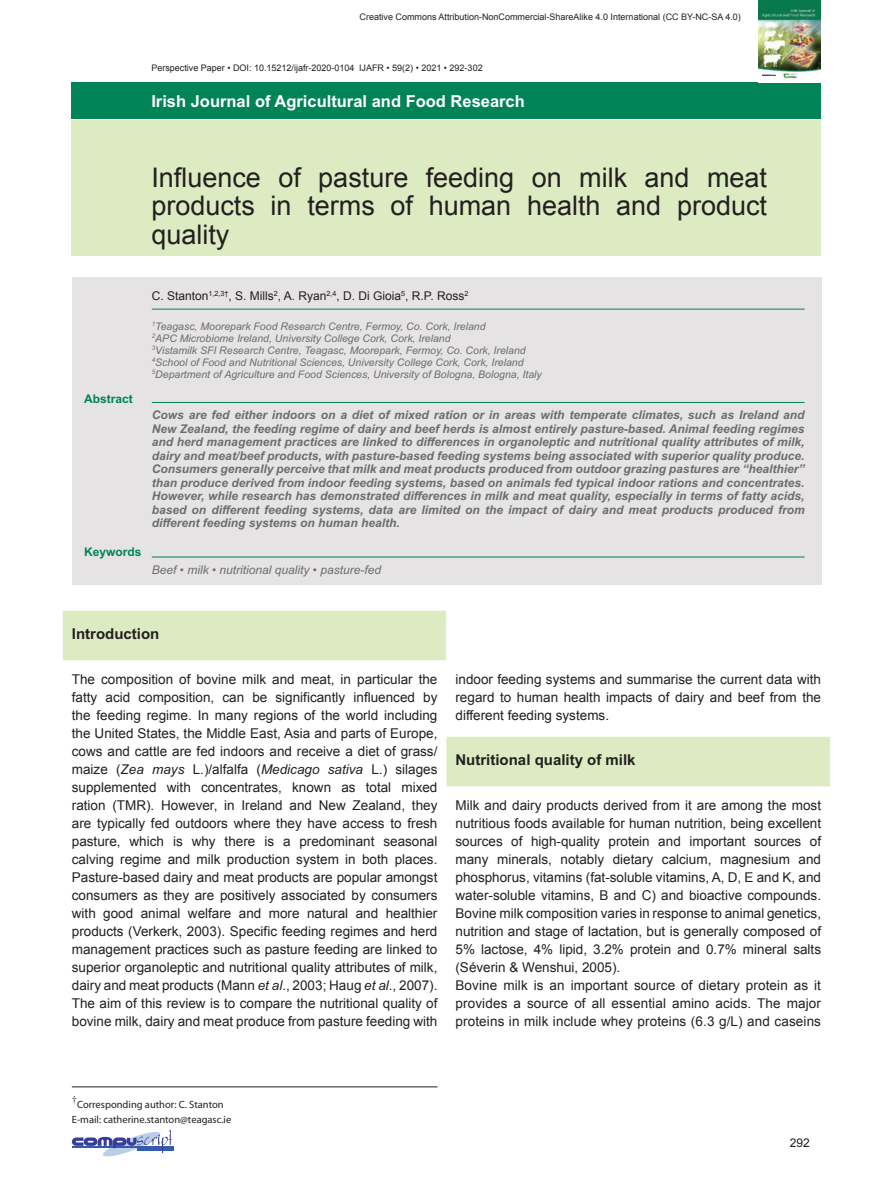
<style>
.page{position:relative;width:893px;height:1191px;background:#fff}
.page>*{position:absolute;margin:0;border:0;box-sizing:border-box;transform-origin:0 0}
.t1{font:27px/28.5px "Arial";color:#231f20;text-align:justify}
.t2{font:700 16.5px "Arial";color:#fff}
.t3{font:700 15px "Arial";color:#231f20}
.t4{font:13.5px/18px "Arial";color:#231f20;text-align:justify}
.t5{font:italic 700 12px/13.5px "Arial";color:#6c6d70;text-align:justify}
.t6{font:12px "Arial";color:#231f20}
.t7{font:italic 12px "Arial";color:#6c6d70}
.t8{font:700 12px "Arial";color:#008457}
.t9{font:italic 10.5px/12px "Arial";color:#6c6d70}
.t10{font:10.5px/15px "Myriad Pro";color:#231f20;text-align:center}
.t11{font:10.5px "Times";color:#231f20}
.t12{font:9px "Arial";color:#231f20}
.s1{font-style:italic}
</style>
<div class="page">
<div style="left:72px;top:83px;width:749px;height:36px;background:#008457"></div>
<div style="left:72px;top:120px;width:749px;height:135px;background:#dcebc1"></div>
<hr style="left:72px;top:1086px;width:365px;height:1px;background:#231f20">
<img style="left:758px;top:0;width:62px;height:80px">
<svg style="left:762px;top:73px;width:14px;height:5px"></svg>
<hr style="left:137px;top:1146px;width:37px;height:4px;background:#345caa">
<svg style="left:72px;top:1129px;width:101px;height:28px"></svg>
<div style="left:72px;top:277px;width:749px;height:307px;background:#e5e3e4"></div>
<hr style="left:152px;top:309px;width:653px;height:1px;background:#008457">
<hr style="left:152px;top:402px;width:653px;height:1px;background:#008457">
<hr style="left:152px;top:556px;width:653px;height:1px;background:#008457">
<div style="left:63px;top:611px;width:383px;height:49px;background:#dcebc1"></div>
<div style="left:446px;top:737px;width:384px;height:49px;background:#dcebc1"></div>
<p class="t12" style="left:360px;top:11px;width:383px">Creative Commons Attribution-NonCommercial-ShareAlike 4.0 International (CC BY-NC-SA 4.0)</p>
<p class="t12" style="left:151px;top:62px;width:333px">Perspective Paper • DOI: 10.15212/ijafr-2020-0104 IJAFR • 59(2) • 2021 • 292-302</p>
<p class="t2" style="left:151px;top:92px;width:375px">Irish Journal of Agricultural and Food Research</p>
<h1 class="t1" style="left:151px;top:163px;width:617px">Influence of pasture feeding on milk and meat products in terms of human health and product quality</h1>
<p class="t8" style="left:84px;top:392px;width:50px">Abstract</p>
<p class="t8" style="left:84px;top:545px;width:59px">Keywords</p>
<p class="t6" style="left:152px;top:288px;width:318px">C. Stanton<sup>1,2,3†</sup>, S. Mills<sup>2</sup>, A. Ryan<sup>2,4</sup>, D. Di Gioia<sup>5</sup>, R.P. Ross<sup>2</sup></p>
<p class="t9" style="left:152px;top:320px;width:392px"><sup>1</sup>Teagasc, Moorepark Food Research Centre, Fermoy, Co. Cork, Ireland<br><sup>2</sup>APC Microbiome Ireland, University College Cork, Cork, Ireland<br><sup>3</sup>Vistamilk SFI Research Centre, Teagasc, Moorepark, Fermoy, Co. Cork, Ireland <sup>4</sup>School of Food and Nutritional Sciences, University College Cork, Cork, Ireland <sup>5</sup>Department of Agriculture and Food Sciences, University of Bologna, Bologna, Italy</p>
<p class="t5" style="left:152px;top:408px;width:654px">Cows are fed either indoors on a diet of mixed ration or in areas with temperate climates, such as Ireland and New Zealand, the feeding regime of dairy and beef herds is almost entirely pasture-based. Animal feeding regimes and herd management practices are linked to differences in organoleptic and nutritional quality attributes of milk, dairy and meat/beef products, with pasture-based feeding systems being associated with superior quality produce.<br>Consumers generally perceive that milk and meat products produced from outdoor grazing pastures are “healthier” than produce derived from indoor feeding systems, based on animals fed typical indoor rations and concentrates.<br>However, while research has demonstrated differences in milk and meat quality, especially in terms of fatty acids, based on different feeding systems, data are limited on the impact of dairy and meat products produced from different feeding systems on human health.</p>
<p class="t7" style="left:152px;top:563px;width:231px">Beef • milk • nutritional quality • pasture-fed</p>
<p class="t3" style="left:72px;top:625px;width:89px">Introduction</p>
<p class="t4" style="left:72px;top:670px;width:367px">The composition of bovine milk and meat, in particular the fatty acid composition, can be significantly influenced by the feeding regime. In many regions of the world including the United States, the Middle East, Asia and parts of Europe, cows and cattle are fed indoors and receive a diet of grass/ maize (<span class="s1">Zea mays</span> L.)/alfalfa (<span class="s1">Medicago sativa</span> L.) silages supplemented with concentrates, known as total mixed ration (TMR). However, in Ireland and New Zealand, they are typically fed outdoors where they have access to fresh pasture, which is why there is a predominant seasonal calving regime and milk production system in both places.<br>Pasture-based dairy and meat products are popular amongst consumers as they are positively associated by consumers with good animal welfare and more natural and healthier products (Verkerk, 2003). Specific feeding regimes and herd management practices such as pasture feeding are linked to superior organoleptic and nutritional quality attributes of milk, dairy and meat products (Mann <span class="s1">et al</span>., 2003; Haug <span class="s1">et al</span>., 2007).<br>The aim of this review is to compare the nutritional quality of bovine milk, dairy and meat produce from pasture feeding with</p>
<p class="t4" style="left:455px;top:670px;width:367px">indoor feeding systems and summarise the current data with regard to human health impacts of dairy and beef from the different feeding systems.</p>
<p class="t3" style="left:455px;top:751px;width:182px">Nutritional quality of milk</p>
<p class="t4" style="left:455px;top:796px;width:367px;text-align:left">Milk and dairy products derived from it are among the most nutritious foods available for human nutrition, being excellent sources of high-quality protein and important sources of many minerals, notably dietary calcium, magnesium and phosphorus, vitamins (fat-soluble vitamins, A, D, E and K, and water-soluble vitamins, B and C) and bioactive compounds.<br>Bovine milk composition varies in response to animal genetics, nutrition and stage of lactation, but is generally composed of 5% lactose, 4% lipid, 3.2% protein and 0.7% mineral salts (Séverin &amp; Wenshui, 2005).<br>Bovine milk is an important source of dietary protein as it provides a source of all essential amino acids. The major proteins in milk include whey proteins (6.3 g/L) and caseins</p>
<p class="t11" style="left:72px;top:1093px;width:7px">†</p>
<p class="t10" style="left:72px;top:1097px;width:161px">Corresponding author: C. Stanton<br>E-mail: catherine.stanton@teagasc.ie</p>
<p class="t6" style="left:790px;top:1134px;width:22px">292</p>
</div>
